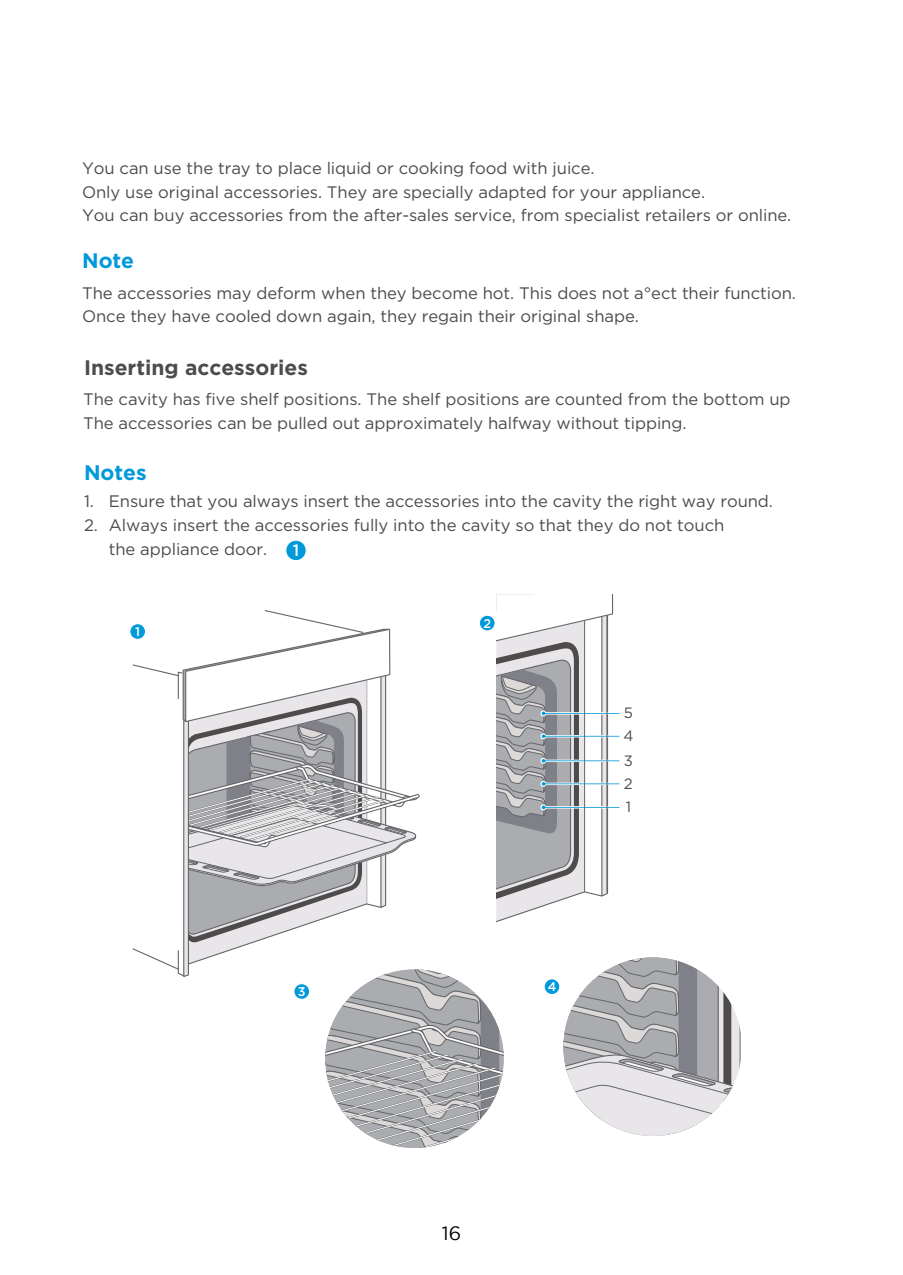
<style>
.page{position:relative;width:903px;height:1275px;background:#fff}
.page>*{position:absolute;margin:0;border:0;box-sizing:border-box;transform-origin:0 0}
.t1{font:700 21px "Gotham";color:#4b4c4d}
.t2{font:700 21px "Gotham";color:#0099da}
.t3{font:19.25px "Gotham";color:#000}
.t4{font:16.62px/23.6px "Gotham";letter-spacing:-.005em;color:#4b4c4d}
.t5{font:500 16.45px "Gotham";color:#fff}
.t6{font:15.05px/23.3px "Gotham";color:#4b4c4d}
.t7{font:500 12.6px "Gotham";color:#fff}
</style>
<div class="page">
<div style="left:285px;top:540px;width:22px;height:21px;background:#0099da;border:1px solid #fff;border-radius:50%"></div>
<svg style="left:131px;top:594px;width:610px;height:554px"></svg>
<hr style="left:606px;top:616px;width:1px;height:277px;background:#656669">
<hr style="left:584px;top:621px;width:1px;height:271px;background:#656669">
<p class="t4" style="left:82px;top:156px;width:711px">You can use the tray to place liquid or cooking food with juice.<br>Only use original accessories. They are specially adapted for your appliance.<br>You can buy accessories from the after-sales service, from specialist retailers or online.</p>
<p class="t2" style="left:82px;top:247px;width:54px">Note</p>
<p class="t4" style="left:82px;top:281px;width:715px">The accessories may deform when they become hot. This does not a°ect their function.<br>Once they have cooled down again, they regain their original shape.</p>
<p class="t1" style="left:84px;top:353px;width:225px">Inserting accessories</p>
<p class="t4" style="left:83px;top:387px;width:709px">The cavity has five shelf positions. The shelf positions are counted from the bottom up<br>The accessories can be pulled out approximately halfway without tipping.</p>
<p class="t2" style="left:84px;top:458px;width:64px">Notes</p>
<p class="t4" style="left:109px;top:489px;width:666px">Ensure that you always insert the accessories into the cavity the right way round.<br>Always insert the accessories fully into the cavity so that they do not touch<br>the appliance door.</p>
<p class="t4" style="left:84px;top:489px;width:15px">1.<br>2.</p>
<p class="t5" style="left:293px;top:540px;width:8px">1</p>
<p class="t7" style="left:135px;top:623px;width:6px">1</p>
<p class="t7" style="left:298px;top:983px;width:9px">3</p>
<p class="t7" style="left:483px;top:615px;width:9px">2</p>
<p class="t7" style="left:548px;top:978px;width:10px">4</p>
<p class="t6" style="left:623px;top:701px;width:12px">5<br>4</p>
<p class="t6" style="left:624px;top:748px;width:11px;text-align:justify">3<br>2<br>1</p>
<p class="t3" style="left:442px;top:1223px;width:21px">16</p>
</div>
